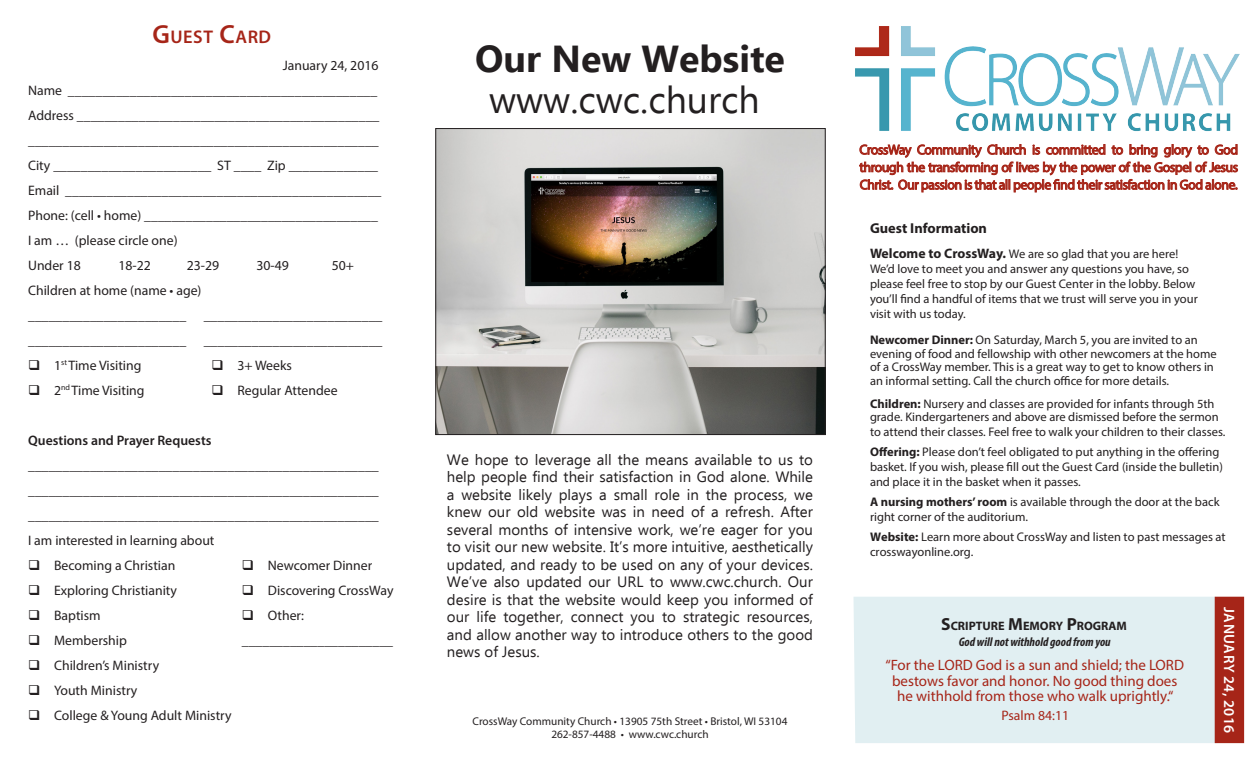
<style>
.page{position:relative;width:1260px;height:765px;background:#fff}
.page>*{position:absolute;margin:0;border:0;box-sizing:border-box;transform-origin:0 0}
.t1{font:37.5px/41.2px "Ebrima";color:#231f20;text-align:center}
.headings{font:600 18.38px "Myriad Pro";letter-spacing:.03em;color:#a62518}
.t2{font:15px/17.5px "Ebrima";color:#231f20;text-align:justify}
.MemoryVerse{font:15px/15.6px "Myriad Pro";color:#a62518;text-align:center}
.headings-2{font:600 15px "Myriad Pro";letter-spacing:.02em;color:#fff}
.Welcome{font:700 14.38px "Myriad Pro";color:#231f20}
.t3{font:13.75px "Myriad Pro";color:#231f20}
.MissionStatement{font:13.75px/17.5px "Myriad Pro";letter-spacing:-.03em;color:#a62518;text-align:justify}
.t4{font:600 13.75px "Myriad Pro";color:#231f20}
.MemoryVerse-2{font:13.75px "Myriad Pro";color:#a62518}
.Welcome-2{font:12.5px/15px "Myriad Pro";color:#231f20}
.MemoryVerse-3{font:italic 700 condensed 12.5px "Myriad Pro";color:#231f20}
.MemoryVerse-4{font:700 12.25px "Myriad Pro";color:#231f20}
.Address_Line{font:11.25px "Myriad Pro";color:#231f20}
.s1{font-size:26.25px}
.s2{font-weight:700}
.s3{font-weight:700;font-size:13.75px}
.s4{font-size:17.5px}
</style>
<div class="page">
<div style="left:853px;top:597px;width:362px;height:146px;background:#e1eff2"></div>
<img style="left:437px;top:130px;width:387px;height:303px">
<div style="left:435px;top:128px;width:391px;height:307px;border:1px solid #231f20"></div>
<svg style="left:859px;top:144px;width:379px;height:49px"></svg>
<img style="left:855px;top:26px;width:385px;height:105px">
<div style="left:1215px;top:597px;width:28px;height:145px;background:#a62518"></div>
<div style="left:1215px;top:597px;width:29px;height:146px;border:1px solid #a62518"></div>
<p class="headings" style="left:153px;top:25px;width:120px"><span class="s1">G</span>UEST <span class="s1">C</span>ARD</p>
<p class="t3" style="left:283px;top:57px;width:97px">January 24, 2016</p>
<p class="t3" style="left:28px;top:82px;width:351px">Name _____________________________________________</p>
<p class="t3" style="left:28px;top:107px;width:353px">Address ____________________________________________</p>
<p class="t3" style="left:28px;top:132px;width:352px">___________________________________________________</p>
<p class="t3" style="left:28px;top:157px;width:351px">City _______________________ ST ____ Zip _____________</p>
<p class="t3" style="left:28px;top:182px;width:355px">Email ______________________________________________</p>
<p class="t3" style="left:28px;top:207px;width:351px">Phone: (cell • home) __________________________________</p>
<p class="t3" style="left:28px;top:232px;width:151px">I am … (please circle one)</p>
<p class="t3" style="left:28px;top:257px;width:54px">Under 18</p>
<p class="t3" style="left:119px;top:257px;width:34px">18-22</p>
<p class="t3" style="left:187px;top:257px;width:34px">23-29</p>
<p class="t3" style="left:256px;top:257px;width:34px">30-49</p>
<p class="t3" style="left:332px;top:257px;width:24px">50+</p>
<p class="t3" style="left:28px;top:282px;width:175px">Children at home (name • age)</p>
<p class="t3" style="left:28px;top:307px;width:160px">_______________________</p>
<p class="t3" style="left:204px;top:307px;width:180px">__________________________</p>
<p class="t3" style="left:28px;top:332px;width:160px">_______________________</p>
<p class="t3" style="left:204px;top:332px;width:180px">__________________________</p>
<p class="t3" style="left:28px;top:357px;width:115px">❑ 1<sup>st</sup> Time Visiting</p>
<p class="t3" style="left:211px;top:357px;width:82px">❑ 3+ Weeks</p>
<p class="t3" style="left:28px;top:382px;width:118px">❑ 2<sup>nd</sup> Time Visiting</p>
<p class="t3" style="left:211px;top:382px;width:128px">❑ Regular Attendee</p>
<p class="t4" style="left:28px;top:432px;width:185px">Questions and Prayer Requests</p>
<p class="t3" style="left:28px;top:457px;width:352px">___________________________________________________</p>
<p class="t3" style="left:28px;top:482px;width:352px">___________________________________________________</p>
<p class="t3" style="left:28px;top:507px;width:352px">___________________________________________________</p>
<p class="t3" style="left:28px;top:532px;width:188px">I am interested in learning about</p>
<p class="t3" style="left:28px;top:557px;width:149px">❑ Becoming a Christian</p>
<p class="t3" style="left:242px;top:557px;width:132px">❑ Newcomer Dinner</p>
<p class="t3" style="left:28px;top:582px;width:150px">❑ Exploring Christianity</p>
<p class="t3" style="left:242px;top:582px;width:153px">❑ Discovering CrossWay</p>
<p class="t3" style="left:28px;top:607px;width:74px">❑ Baptism</p>
<p class="t3" style="left:242px;top:607px;width:64px">❑ Other:</p>
<p class="t3" style="left:28px;top:632px;width:100px">❑ Membership</p>
<p class="t3" style="left:242px;top:632px;width:153px">______________________</p>
<p class="t3" style="left:28px;top:657px;width:133px">❑ Children’s Ministry</p>
<p class="t3" style="left:28px;top:682px;width:111px">❑ Youth Ministry</p>
<p class="t3" style="left:28px;top:707px;width:205px">❑ College &amp; Young Adult Ministry</p>
<p class="t1" style="left:475px;top:38px;width:311px"><span class="s2">Our New Website </span>www.cwc.church</p>
<p class="t2" style="left:447px;top:450px;width:368px">We hope to leverage all the means available to us to help people find their satisfaction in God alone. While a website likely plays a small role in the process, we knew our old website was in need of a refresh. After several months of intensive work, we’re eager for you to visit our new website. It’s more intuitive, aesthetically updated, and ready to be used on any of your devices.<br>We’ve also updated our URL to www.cwc.church. Our desire is that the website would keep you informed of our life together, connect you to strategic resources, and allow another way to introduce others to the good news of Jesus.</p>
<p class="Address_Line" style="left:473px;top:714px;width:316px">CrossWay Community Church • 13905 75th Street • Bristol, WI 53104</p>
<p class="Address_Line" style="left:551px;top:728px;width:159px">262-857-4488 • www.cwc.church</p>
<p class="MissionStatement" style="left:859px;top:141px;width:380px">CrossWay Community Church is committed to bring glory to God through the transforming of lives by the power of the Gospel of Jesus Christ. Our passion is that all people find their satisfaction in God alone.</p>
<p class="Welcome" style="left:870px;top:218px;width:119px">Guest Information</p>
<p class="Welcome-2" style="left:870px;top:246px;width:329px"><span class="s3">Welcome to CrossWay.</span> We are so glad that you are here!<br>We’d love to meet you and answer any questions you have, so please feel free to stop by our Guest Center in the lobby. Below you’ll find a handful of items that we trust will serve you in your visit with us today.</p>
<p class="Welcome-2" style="left:870px;top:332px;width:348px;line-height:13.8px"><span class="s2">Newcomer Dinner:</span> On Saturday, March 5, you are invited to an evening of food and fellowship with other newcomers at the home of a CrossWay member. This is a great way to get to know others in an informal setting. Call the church office for more details.</p>
<p class="Welcome-2" style="left:870px;top:396px;width:350px;line-height:13.8px"><span class="s2">Children:</span> Nursery and classes are provided for infants through 5th grade. Kindergarteners and above are dismissed before the sermon</p>
<p class="Welcome-2" style="left:870px;top:422px;width:357px;line-height:20px">to attend their classes. Feel free to walk your children to their classes.<br><span class="s2">Offering:</span> Please don’t feel obligated to put anything in the offering</p>
<p class="Welcome-2" style="left:870px;top:459px;width:354px">basket. If you wish, please fill out the Guest Card (inside the bulletin) and place it in the basket when it passes.</p>
<p class="Welcome-2" style="left:870px;top:494px;width:351px"><span class="s2">A nursing mothers’ room</span> is available through the door at the back right corner of the auditorium.</p>
<p class="Welcome-2" style="left:870px;top:529px;width:357px"><span class="s2">Website:</span> Learn more about CrossWay and listen to past messages at crosswayonline.org.</p>
<p class="MemoryVerse-4" style="left:941px;top:618px;width:186px"><span class="s4">S</span>CRIPTURE <span class="s4">M</span>EMORY <span class="s4">P</span>ROGRAM</p>
<p class="MemoryVerse-3" style="left:959px;top:634px;width:153px">God will not withhold good from you</p>
<p class="MemoryVerse" style="left:885px;top:657px;width:300px">“For the LORD God is a sun and shield; the LORD bestows favor and honor. No good thing does he withhold from those who walk uprightly.“</p>
<p class="MemoryVerse-2" style="left:1001px;top:707px;width:69px">Psalm 84:11</p>
<p class="headings-2" style="left:1239px;top:607px;width:127px;rotate:90deg">JANUARY 24, 2016</p>
</div>
